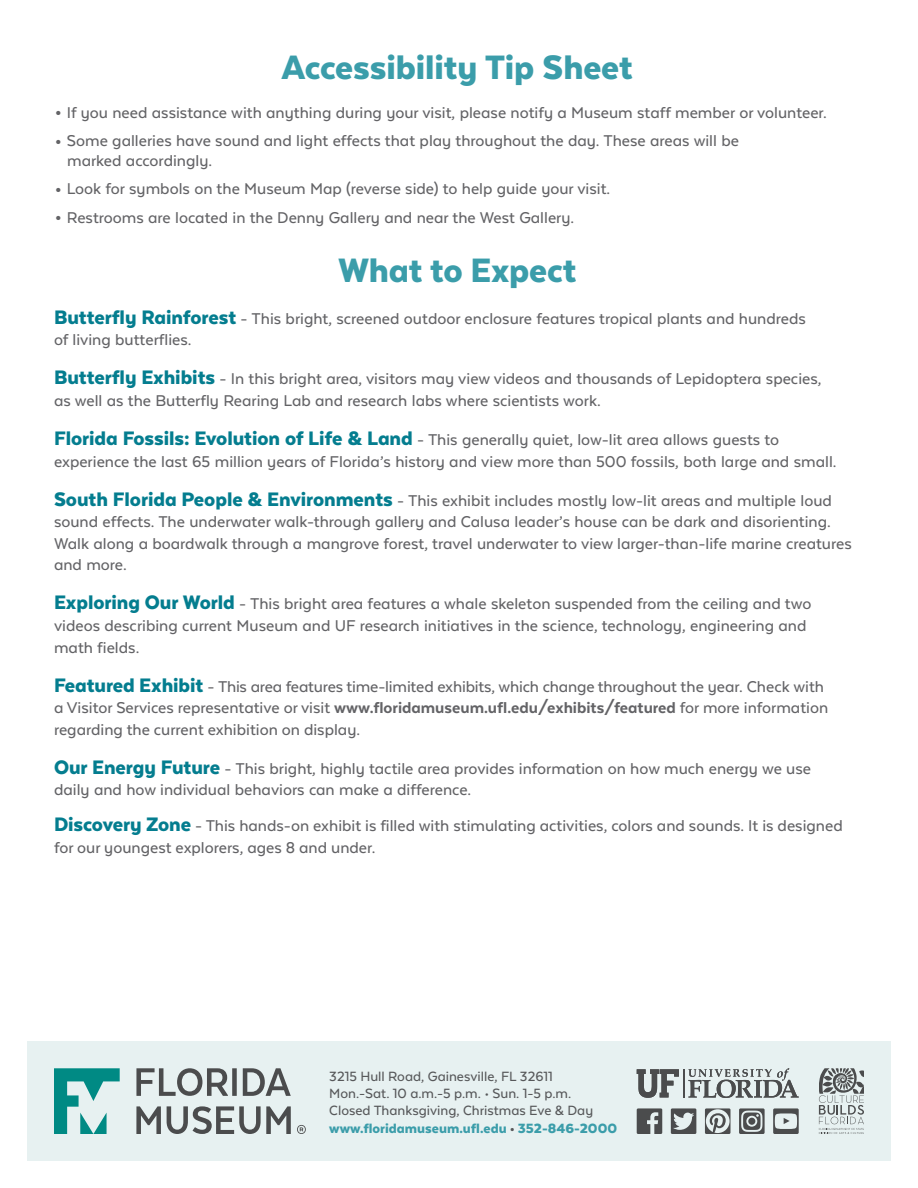
<style>
.page{position:relative;width:918px;height:1188px;background:#fff}
.page>*{position:absolute;margin:0;border:0;box-sizing:border-box;transform-origin:0 0}
.t1{font:900 39px "Texta Alt";letter-spacing:-.005em;color:#3b9daa}
.t2{font:500 18px/21.6px "Texta Alt";color:#636366}
.t3{font:500 15.45px/17px "Texta Alt";color:#57585a}
.t4{font:900 15.45px "Texta Alt";color:#3b9daa}
.s1{font-size:27px}
.s2{font-weight:900;font-size:22.5px;color:#047d8f}
.s3{font-weight:800}
.s4{color:#57585a}
</style>
<div class="page">
<div style="left:27px;top:1041px;width:864px;height:120px;background:#e7f1f1"></div>
<svg style="left:773px;top:1108px;width:26px;height:26px"></svg>
<svg style="left:705px;top:1108px;width:26px;height:26px"></svg>
<svg style="left:637px;top:1108px;width:25px;height:26px"></svg>
<svg style="left:671px;top:1108px;width:25px;height:26px"></svg>
<svg style="left:739px;top:1108px;width:26px;height:26px"></svg>
<svg style="left:819px;top:1068px;width:45px;height:66px"></svg>
<svg style="left:54px;top:1068px;width:66px;height:66px"></svg>
<svg style="left:167px;top:1106px;width:124px;height:28px"></svg>
<svg style="left:136px;top:1106px;width:25px;height:28px"></svg>
<svg style="left:136px;top:1068px;width:155px;height:28px"></svg>
<svg style="left:297px;top:1125px;width:9px;height:9px"></svg>
<hr style="left:683px;top:1069px;width:2px;height:28px;background:#4b4c4d">
<svg style="left:688px;top:1068px;width:111px;height:30px"></svg>
<svg style="left:637px;top:1069px;width:42px;height:29px"></svg>
<h1 class="t1" style="left:282px;top:47px;width:352px">Accessibility Tip Sheet</h1>
<p class="t2" style="left:54px;top:101px;width:774px"><span class="s1">•</span> If you need assistance with anything during your visit, please notify a Museum staff member or volunteer.</p>
<p class="t2" style="left:67px;top:131px;width:673px;line-height:19.5px;text-indent:-13px"><span class="s1">•</span> Some galleries have sound and light effects that play throughout the day. These areas will be marked accordingly.</p>
<p class="t2" style="left:54px;top:178px;width:558px"><span class="s1">•</span> Look for symbols on the Museum Map (reverse side) to help guide your visit.</p>
<p class="t2" style="left:54px;top:206px;width:522px"><span class="s1">•</span> Restrooms are located in the Denny Gallery and near the West Gallery.</p>
<h1 class="t1" style="left:338px;top:250px;width:240px">What to Expect</h1>
<p class="t2" style="left:54px;top:307px;width:754px"><span class="s2">Butterfly Rainforest</span> - This bright, screened outdoor enclosure features tropical plants and hundreds of living butterflies.</p>
<p class="t2" style="left:54px;top:368px;width:769px"><span class="s2">Butterfly Exhibits</span> - In this bright area, visitors may view videos and thousands of Lepidoptera species, as well as the Butterfly Rearing Lab and research labs where scientists work.</p>
<p class="t2" style="left:54px;top:429px;width:784px"><span class="s2">Florida Fossils: Evolution of Life &amp; Land</span> - This generally quiet, low-lit area allows guests to experience the last 65 million years of Florida’s history and view more than 500 fossils, both large and small.</p>
<p class="t2" style="left:54px;top:489px;width:799px"><span class="s2">South Florida People &amp; Environments</span> - This exhibit includes mostly low-lit areas and multiple loud sound effects. The underwater walk-through gallery and Calusa leader’s house can be dark and disorienting.<br>Walk along a boardwalk through a mangrove forest, travel underwater to view larger-than-life marine creatures and more.</p>
<p class="t2" style="left:54px;top:593px;width:759px"><span class="s2">Exploring Our World</span> - This bright area features a whale skeleton suspended from the ceiling and two videos describing current Museum and UF research initiatives in the science, technology, engineering and math fields.</p>
<p class="t2" style="left:54px;top:675px;width:776px"><span class="s2">Featured Exhibit</span> - This area features time-limited exhibits, which change throughout the year. Check with a Visitor Services representative or visit <span class="s3">www.floridamuseum.ufl.edu/exhibits/featured</span> for more information regarding the current exhibition on display.</p>
<p class="t2" style="left:54px;top:757px;width:759px"><span class="s2">Our Energy Future</span> - This bright, highly tactile area provides information on how much energy we use daily and how individual behaviors can make a difference.</p>
<p class="t2" style="left:54px;top:815px;width:790px"><span class="s2">Discovery Zone</span> - This hands-on exhibit is filled with stimulating activities, colors and sounds. It is designed for our youngest explorers, ages 8 and under.</p>
<p class="t3" style="left:329px;top:1068px;width:265px">3215 Hull Road, Gainesville, FL 32611<br>Mon.-Sat. 10 a.m.-5 p.m. • Sun. 1-5 p.m.<br>Closed Thanksgiving, Christmas Eve &amp; Day</p>
<p class="t4" style="left:329px;top:1121px;width:289px">www.floridamuseum.ufl.edu <span class="s4">•</span> 352-846-2000</p>
</div>
